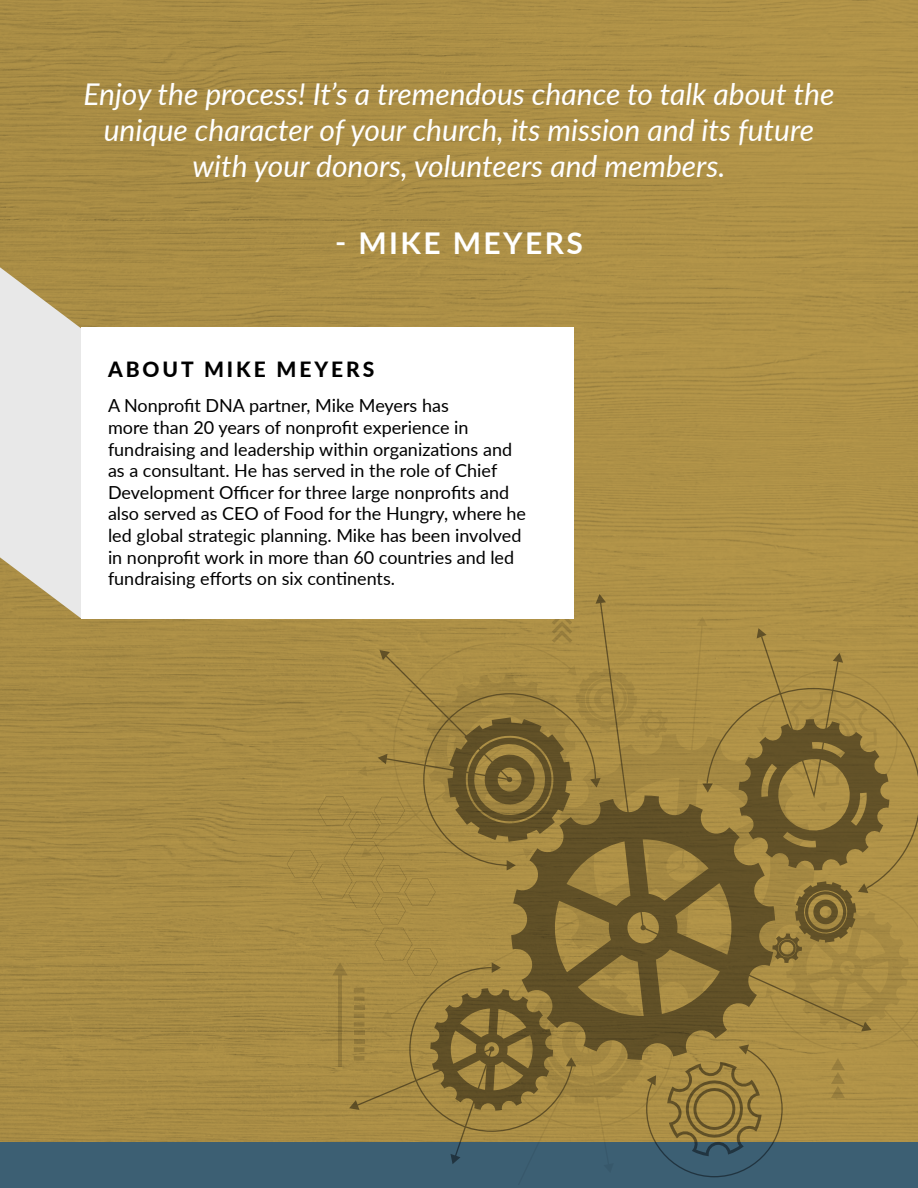
<style>
.page{position:relative;width:918px;height:1188px;background:#ac8f46}
.page>*{position:absolute;margin:0;border:0;box-sizing:border-box;transform-origin:0 0}
.t1{font:italic 30px/36px "Lato";color:#fff;text-align:center}
.t2{font:700 30px "Lato";letter-spacing:.08em;color:#fff}
.t3{font:800 21px "Lato";letter-spacing:.14em;color:#000}
.t4{font:18px/21.6px "Lato";color:#000}
</style>
<div class="page">
<div style="left:0;top:1143px;width:918px;height:45px;background:#3c5f73"></div>
<svg style="left:287px;top:594px;width:631px;height:584px"></svg>
<div style="left:81px;top:327px;width:492px;height:291px;background:#fff"></div>
<svg style="left:0;top:267px;width:81px;height:351px"></svg>
<p class="t1" style="left:83px;top:75px;width:752px">Enjoy the process! It’s a tremendous chance to talk about the unique character of your church, its mission and its future with your donors, volunteers and members.</p>
<p class="t2" style="left:335px;top:221px;width:249px">- MIKE MEYERS</p>
<p class="t3" style="left:108px;top:354px;width:268px">ABOUT MIKE MEYERS</p>
<p class="t4" style="left:108px;top:394px;width:420px">A Nonprofit DNA partner, Mike Meyers has<br>more than 20 years of nonprofit experience in fundraising and leadership within organizations and as a consultant. He has served in the role of Chief Development Officer for three large nonprofits and also served as CEO of Food for the Hungry, where he led global strategic planning. Mike has been involved in nonprofit work in more than 60 countries and led fundraising efforts on six continents.</p>
</div>
